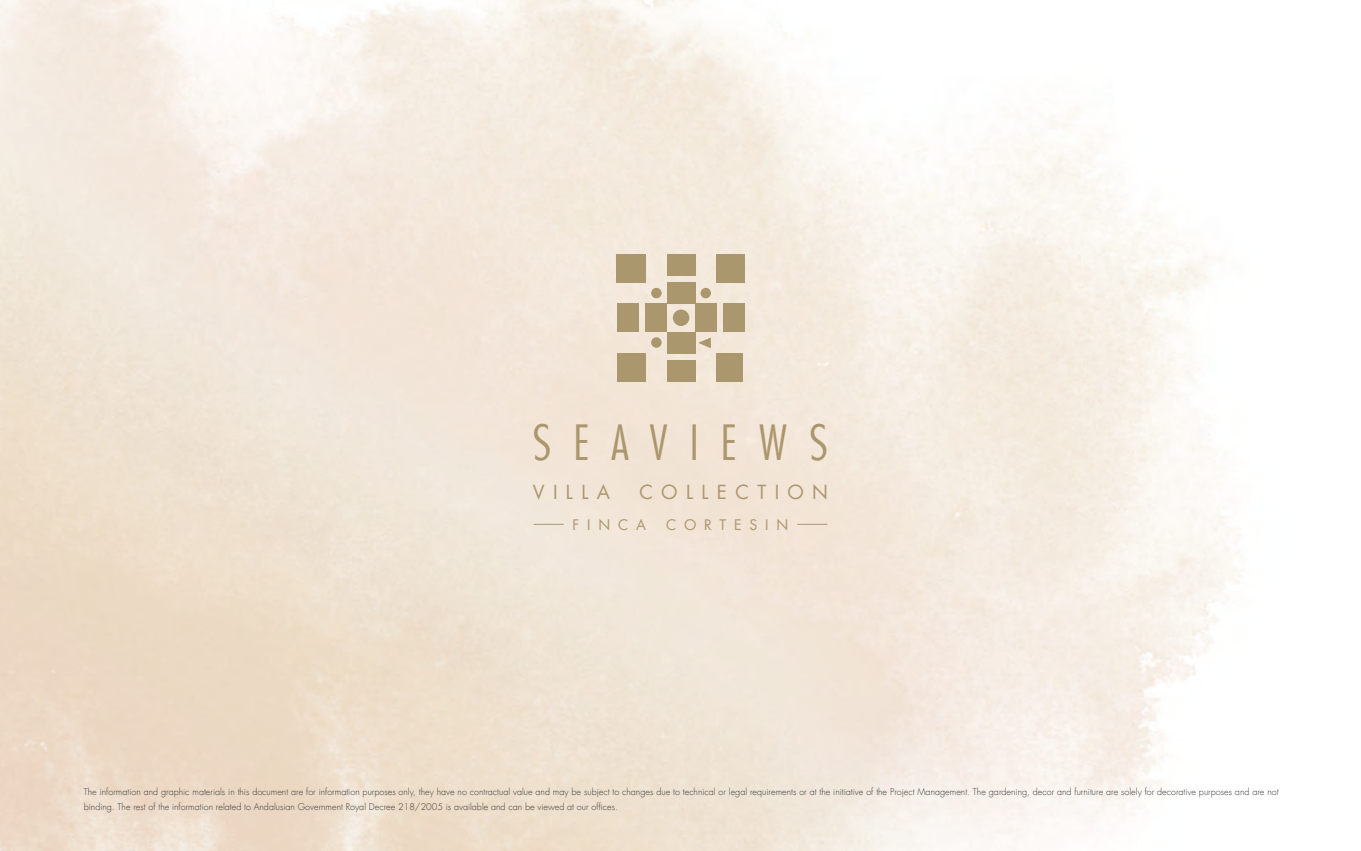
<style>
.page{position:relative;width:1361px;height:851px;background:#fff}
.page>*{position:absolute;margin:0;border:0;box-sizing:border-box;transform-origin:0 0}
.t1{font:300 condensed 47.4px "Futura LT";letter-spacing:.465em;color:#ab976e}
.t2{font:19.05px "Futura LT";letter-spacing:.44em;color:#ab976e}
.t3{font:14.25px "Futura LT";letter-spacing:.55em;color:#ab976e}
.t4{font:300 9px/15px "Futura LT";color:#3c3c3b}
</style>
<div class="page">
<hr style="left:797px;top:524px;width:30px;height:1px;background:#ab976e">
<hr style="left:533px;top:524px;width:31px;height:1px;background:#ab976e">
<div style="left:716px;top:353px;width:27px;height:28px;background:#ab976e"></div>
<div style="left:723px;top:304px;width:21px;height:28px;background:#ab976e"></div>
<div style="left:716px;top:254px;width:28px;height:28px;background:#ab976e"></div>
<div style="left:700px;top:288px;width:11px;height:10px;background:#ab976e;border-radius:50%"></div>
<div style="left:695px;top:304px;width:21px;height:28px;background:#ab976e"></div>
<div style="left:673px;top:309px;width:16px;height:17px;background:#ab976e;border-radius:50%"></div>
<div style="left:667px;top:332px;width:28px;height:21px;background:#ab976e"></div>
<div style="left:646px;top:304px;width:21px;height:28px;background:#ab976e"></div>
<div style="left:667px;top:282px;width:28px;height:22px;background:#ab976e"></div>
<div style="left:667px;top:254px;width:28px;height:21px;background:#ab976e"></div>
<div style="left:651px;top:288px;width:10px;height:10px;background:#ab976e;border-radius:50%"></div>
<div style="left:616px;top:254px;width:30px;height:28px;background:#ab976e"></div>
<div style="left:617px;top:304px;width:22px;height:28px;background:#ab976e"></div>
<div style="left:617px;top:353px;width:29px;height:28px;background:#ab976e"></div>
<div style="left:651px;top:337px;width:10px;height:11px;background:#ab976e;border-radius:50%"></div>
<div style="left:667px;top:360px;width:28px;height:21px;background:#ab976e"></div>
<svg style="left:698px;top:337px;width:13px;height:11px"></svg>
<h1 class="t1" style="left:533px;top:415px;width:297px">SEAVIEWS</h1>
<h2 class="t2" style="left:533px;top:479px;width:79px">VILLA</h2>
<h2 class="t2" style="left:639px;top:479px;width:190px">COLLECTION</h2>
<h3 class="t3" style="left:572px;top:515px;width:75px">FINCA</h3>
<h3 class="t3" style="left:666px;top:515px;width:124px">CORTESIN</h3>
<p class="t4" style="left:84px;top:784px;width:1196px">The information and graphic materials in this document are for information purposes only, they have no contractual value and may be subject to changes due to technical or legal requirements or at the initiative of the Project Management. The gardening, decor and furniture are solely for decorative purposes and are not binding. The rest of the information related to Andalusian Government Royal Decree 218/2005 is available and can be viewed at our offices.</p>
</div>
